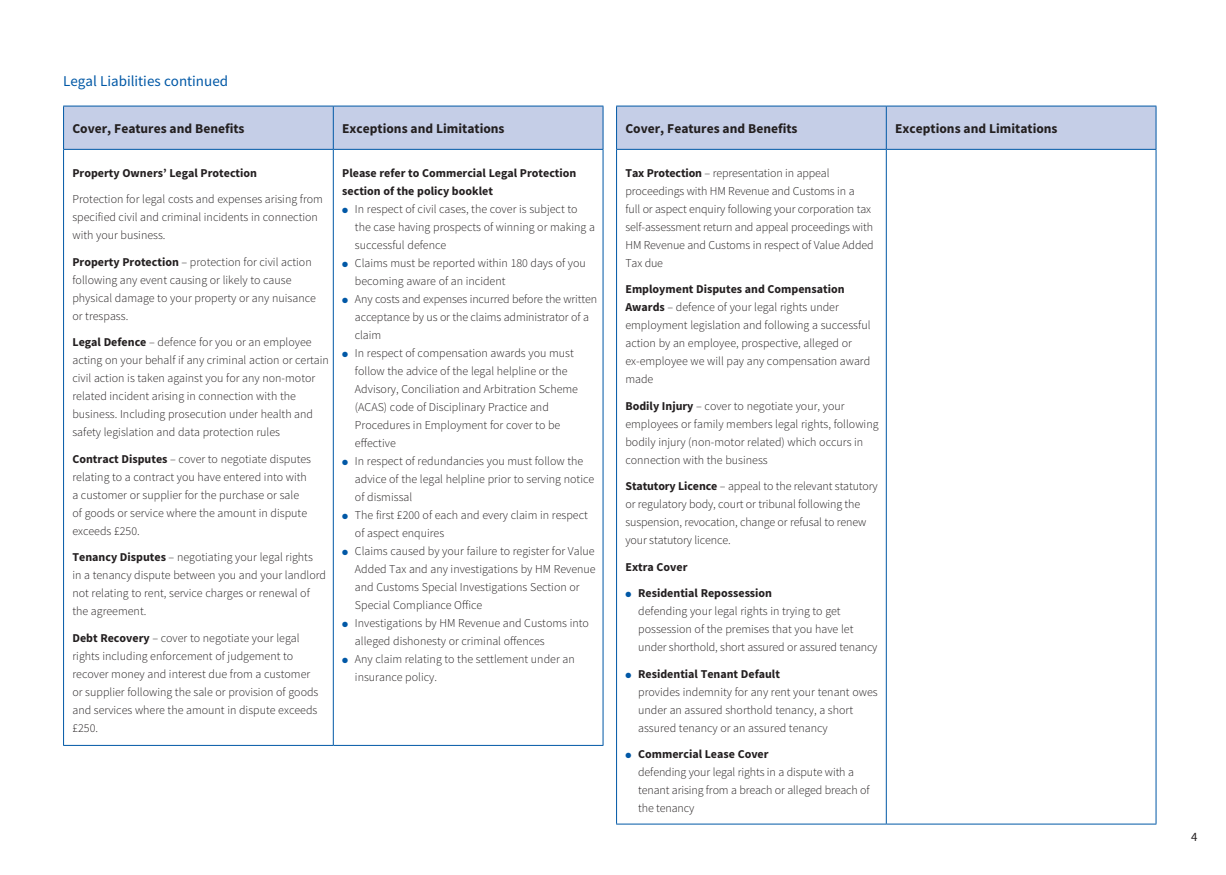
<style>
.page{position:relative;width:1226px;height:875px;background:#fff}
.page>*{position:absolute;margin:0;border:0;box-sizing:border-box;transform-origin:0 0}
.t1{font:15px "Source Sans Pro";color:#0158a6}
.t2{font:700 13.5px "Source Sans Pro";color:#231f20}
.t3{font:12.75px "Source Sans Pro";color:#231f20}
.t4{font:300 12px/18px "Source Sans Pro";color:#231f20}
.t5{font:700 12px/18px "Source Sans Pro";color:#231f20}
.s1{font-weight:700}
.s2{color:#0158a6}
</style>
<div class="page">
<div style="left:64px;top:107px;width:538px;height:42px;background:#c5cee7"></div>
<hr style="left:63px;top:106px;width:270px;height:1px;background:#0158a6">
<hr style="left:63px;top:106px;width:1px;height:43px;background:#0158a6">
<hr style="left:333px;top:106px;width:270px;height:1px;background:#0158a6">
<hr style="left:333px;top:106px;width:1px;height:43px;background:#0158a6">
<hr style="left:602px;top:106px;width:1px;height:43px;background:#0158a6">
<hr style="left:63px;top:149px;width:270px;height:1px;background:#0158a6">
<hr style="left:63px;top:150px;width:1px;height:595px;background:#0158a6">
<hr style="left:333px;top:149px;width:270px;height:1px;background:#0158a6">
<hr style="left:333px;top:150px;width:1px;height:595px;background:#0158a6">
<hr style="left:602px;top:150px;width:1px;height:595px;background:#0158a6">
<hr style="left:63px;top:745px;width:270px;height:1px;background:#0158a6">
<hr style="left:333px;top:745px;width:270px;height:1px;background:#0158a6">
<div style="left:617px;top:107px;width:538px;height:42px;background:#c5cee7"></div>
<hr style="left:616px;top:106px;width:270px;height:1px;background:#0158a6">
<hr style="left:616px;top:106px;width:1px;height:43px;background:#0158a6">
<hr style="left:886px;top:106px;width:270px;height:1px;background:#0158a6">
<hr style="left:886px;top:106px;width:1px;height:43px;background:#0158a6">
<hr style="left:1155px;top:106px;width:1px;height:43px;background:#0158a6">
<hr style="left:616px;top:149px;width:270px;height:1px;background:#0158a6">
<hr style="left:616px;top:150px;width:1px;height:674px;background:#0158a6">
<hr style="left:886px;top:149px;width:270px;height:1px;background:#0158a6">
<hr style="left:886px;top:150px;width:1px;height:674px;background:#0158a6">
<hr style="left:1155px;top:150px;width:1px;height:674px;background:#0158a6">
<hr style="left:616px;top:824px;width:270px;height:1px;background:#0158a6">
<hr style="left:886px;top:824px;width:270px;height:1px;background:#0158a6">
<p class="t1" style="left:63px;top:71px;width:166px">Legal Liabilities continued</p>
<p class="t2" style="left:72px;top:119px;width:174px">Cover, Features and Benefits</p>
<p class="t2" style="left:342px;top:119px;width:164px">Exceptions and Limitations</p>
<p class="t5" style="left:72px;top:164px;width:186px">Property Owners’ Legal Protection</p>
<p class="t4" style="left:72px;top:190px;width:252px">Protection for legal costs and expenses arising from specified civil and criminal incidents in connection with your business.</p>
<p class="t4" style="left:72px;top:253px;width:245px"><span class="s1">Property Protection</span> – protection for civil action following any event causing or likely to cause physical damage to your property or any nuisance or trespass.</p>
<p class="t4" style="left:72px;top:333px;width:258px"><span class="s1">Legal Defence</span> – defence for you or an employee acting on your behalf if any criminal action or certain civil action is taken against you for any non-motor related incident arising in connection with the business. Including prosecution under health and safety legislation and data protection rules</p>
<p class="t4" style="left:72px;top:450px;width:240px"><span class="s1">Contract Disputes</span> – cover to negotiate disputes relating to a contract you have entered into with a customer or supplier for the purchase or sale of goods or service where the amount in dispute exceeds £250.</p>
<p class="t4" style="left:72px;top:548px;width:255px"><span class="s1">Tenancy Disputes</span> – negotiating your legal rights<br>in a tenancy dispute between you and your landlord not relating to rent, service charges or renewal of the agreement.</p>
<p class="t4" style="left:72px;top:629px;width:247px"><span class="s1">Debt Recovery</span> – cover to negotiate your legal rights including enforcement of judgement to recover money and interest due from a customer or supplier following the sale or provision of goods and services where the amount in dispute exceeds £250.</p>
<p class="t5" style="left:342px;top:164px;width:236px">Please refer to Commercial Legal Protection section of the policy booklet</p>
<p class="t4" style="left:355px;top:200px;width:241px;text-indent:-13px"><span class="s2">●</span> In respect of civil cases, the cover is subject to the case having prospects of winning or making a successful defence</p>
<p class="t4" style="left:355px;top:254px;width:232px;text-indent:-13px"><span class="s2">●</span> Claims must be reported within 180 days of you becoming aware of an incident</p>
<p class="t4" style="left:355px;top:290px;width:244px;text-indent:-13px"><span class="s2">●</span> Any costs and expenses incurred before the written acceptance by us or the claims administrator of a claim</p>
<p class="t4" style="left:355px;top:344px;width:225px;text-indent:-13px"><span class="s2">●</span> In respect of compensation awards you must follow the advice of the legal helpline or the Advisory, Conciliation and Arbitration Scheme (ACAS) code of Disciplinary Practice and Procedures in Employment for cover to be effective</p>
<p class="t4" style="left:355px;top:452px;width:241px;text-indent:-13px"><span class="s2">●</span> In respect of redundancies you must follow the advice of the legal helpline prior to serving notice of dismissal</p>
<p class="t4" style="left:355px;top:506px;width:234px;text-indent:-13px"><span class="s2">●</span> The first £200 of each and every claim in respect of aspect enquires</p>
<p class="t4" style="left:355px;top:542px;width:242px;text-indent:-13px"><span class="s2">●</span> Claims caused by your failure to register for Value Added Tax and any investigations by HM Revenue and Customs Special Investigations Section or Special Compliance Office</p>
<p class="t4" style="left:355px;top:614px;width:235px;text-indent:-13px"><span class="s2">●</span> Investigations by HM Revenue and Customs into alleged dishonesty or criminal offences</p>
<p class="t4" style="left:355px;top:650px;width:221px;text-indent:-13px"><span class="s2">●</span> Any claim relating to the settlement under an insurance policy.</p>
<p class="t2" style="left:625px;top:119px;width:174px">Cover, Features and Benefits</p>
<p class="t2" style="left:895px;top:119px;width:164px">Exceptions and Limitations</p>
<p class="t4" style="left:625px;top:164px;width:250px"><span class="s1">Tax Protection</span> – representation in appeal proceedings with HM Revenue and Customs in a<br>full or aspect enquiry following your corporation tax self-assessment return and appeal proceedings with HM Revenue and Customs in respect of Value Added Tax due</p>
<p class="t4" style="left:625px;top:280px;width:246px"><span class="s1">Employment Disputes and Compensation Awards</span> – defence of your legal rights under employment legislation and following a successful action by an employee, prospective, alleged or ex-employee we will pay any compensation award made</p>
<p class="t4" style="left:625px;top:397px;width:255px"><span class="s1">Bodily Injury</span> – cover to negotiate your, your employees or family members legal rights, following bodily injury (non-motor related) which occurs in connection with the business</p>
<p class="t4" style="left:625px;top:477px;width:254px"><span class="s1">Statutory Licence</span> – appeal to the relevant statutory or regulatory body, court or tribunal following the suspension, revocation, change or refusal to renew your statutory licence.</p>
<p class="t5" style="left:625px;top:558px;width:63px">Extra Cover</p>
<p class="t4" style="left:638px;top:584px;width:241px;text-indent:-13px"><span class="s2">●</span> <span class="s1">Residential Repossession<br></span>defending your legal rights in trying to get possession of the premises that you have let under shorthold, short assured or assured tenancy</p>
<p class="t4" style="left:638px;top:665px;width:241px;text-indent:-13px"><span class="s2">●</span> <span class="s1">Residential Tenant Default<br></span>provides indemnity for any rent your tenant owes under an assured shorthold tenancy, a short assured tenancy or an assured tenancy</p>
<p class="t4" style="left:638px;top:745px;width:233px;text-indent:-13px"><span class="s2">●</span> <span class="s1">Commercial Lease Cover<br></span>defending your legal rights in a dispute with a tenant arising from a breach or alleged breach of the tenancy</p>
<p class="t3" style="left:1191px;top:829px;width:8px">4</p>
</div>
